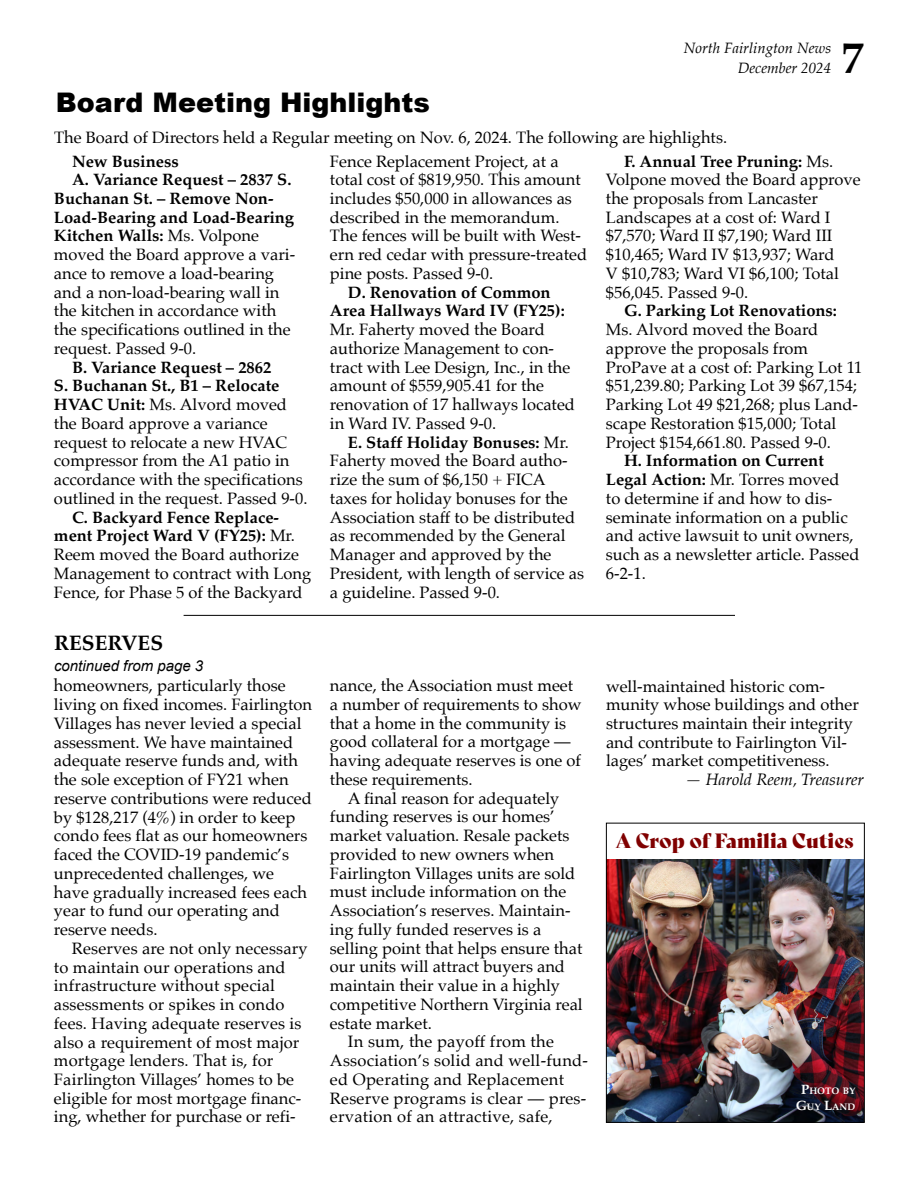
<style>
.page{position:relative;width:918px;height:1188px;background:#fff}
.page>*{position:absolute;margin:0;border:0;box-sizing:border-box;transform-origin:0 0}
.t1{font:700 45px "Palatino";color:#000}
.t2{font:900 27px "Arial";color:#000}
.t3{font:700 21px "Palatino";color:#000}
.t4{font:20.1px "Bely Display";color:#800000}
.t5{font:16.5px/18.8px "Palatino";color:#000}
.t6{font:700 16.5px/18.8px "Palatino";color:#000;text-align:center}
.t7{font:italic 16.5px "Palatino";color:#000}
.t8{font:italic 15px "Palatino";color:#000}
.t9{font:italic 15px "Arial";color:#000}
.t10{font:700 9.45px/16.5px "Palatino";color:#fff;text-align:center}
.s1{font-weight:700}
.s2{font-weight:400}
.s3{font-size:13.5px}
</style>
<div class="page">
<hr style="left:184px;top:615px;width:551px;height:1px;background:#000">
<img style="left:608px;top:859px;width:255px;height:262px">
<div style="left:606px;top:823px;width:259px;height:300px;border:1px solid #000"></div>
<p class="t8" style="left:684px;top:35px;width:149px">North Fairlington News</p>
<p class="t8" style="left:738px;top:55px;width:95px">December 2024</p>
<h1 class="t1" style="left:842px;top:19px;width:24px">7</h1>
<h2 class="t2" style="left:56px;top:83px;width:376px">Board Meeting Highlights</h2>
<p class="t5" style="left:330px;top:125px;width:399px;line-height:24px;text-indent:-276px">The Board of Directors held a Regular meeting on Nov. 6, 2024. The following are highlights.<br>Fence Replacement Project, at a</p>
<p class="t5" style="left:330px;top:170px;width:259px">total cost of $819,950. This amount includes $50,000 in allowances as described in the memorandum.<br>The fences will be built with West&shy;ern red cedar with pressure-treated pine posts. Passed 9-0.</p>
<p class="t6" style="left:330px;top:282px;width:236px">D. Renovation of Common<br>Area Hallways Ward IV (FY25):</p>
<p class="t5" style="left:330px;top:320px;width:246px">Mr. Faherty moved the Board authorize Management to con&shy;tract with Lee Design, Inc., in the amount of $559,905.41 for the renovation of 17 hallways located in Ward IV. Passed 9-0.</p>
<p class="t5" style="left:330px;top:433px;width:256px;text-indent:18px"><span class="s1">E. Staff Holiday Bonuses:</span> Mr.<br>Faherty moved the Board autho&shy;rize the sum of $6,150 + FICA taxes for holiday bonuses for the<br>Association staff to be distributed as recommended by the General<br>Manager and approved by the<br>President, with length of service as a guideline. Passed 9-0.</p>
<p class="t3" style="left:54px;top:625px;width:111px">RESERVES</p>
<p class="t9" style="left:54px;top:656px;width:151px">continued from page 3</p>
<p class="t5" style="left:606px;top:151px;width:256px;text-indent:18px"><span class="s1">F. Annual Tree Pruning:</span> Ms.<br>Volpone moved the Board approve the proposals from Lancaster<br>Landscapes at a cost of: Ward I $7,570; Ward II $7,190; Ward III $10,465; Ward IV $13,937; Ward<br>V $10,783; Ward VI $6,100; Total $56,045. Passed 9-0.</p>
<p class="t6" style="left:624px;top:301px;width:215px">G. Parking Lot Renovations:</p>
<p class="t5" style="left:606px;top:320px;width:258px">Ms. Alvord moved the Board approve the proposals from<br>ProPave at a cost of: Parking Lot 11 $51,239.80; Parking Lot 39 $67,154;<br>Parking Lot 49 $21,268; plus Land&shy;scape Restoration $15,000; Total<br>Project $154,661.80. Passed 9-0.</p>
<p class="t5" style="left:606px;top:451px;width:255px;text-indent:18px"><span class="s1">H. Information on Current<br>Legal Action:</span> Mr. Torres moved<br>to determine if and how to dis&shy;seminate information on a public and active lawsuit to unit owners, such as a newsletter article. Passed<br>6-2-1.</p>
<p class="t6" style="left:72px;top:151px;width:108px">New Business</p>
<p class="t6" style="left:72px;top:170px;width:221px">A. Variance Request – 2837 S.</p>
<p class="t6" style="left:54px;top:189px;width:221px">Buchanan St. – Remove Non-</p>
<p class="t6" style="left:54px;top:207px;width:242px">Load-Bearing and Load-Bearing</p>
<p class="t6" style="left:54px;top:226px;width:206px">Kitchen Walls: <span class="s2">Ms. Volpone</span></p>
<p class="t5" style="left:54px;top:245px;width:243px">moved the Board approve a vari-</p>
<p class="t5" style="left:54px;top:264px;width:222px">ance to remove a load-bearing</p>
<p class="t5" style="left:54px;top:283px;width:227px">and a non-load-bearing wall in</p>
<p class="t5" style="left:54px;top:301px;width:224px">the kitchen in accordance with</p>
<p class="t5" style="left:54px;top:320px;width:238px">the specifications outlined in the</p>
<p class="t5" style="left:54px;top:339px;width:144px">request. Passed 9-0.</p>
<p class="t5" style="left:54px;top:358px;width:255px;text-indent:18px"><span class="s1">B. Variance Request – 2862<br>S. Buchanan St., B1 – Relocate<br>HVAC Unit:</span> Ms. Alvord moved the Board approve a variance request to relocate a new HVAC compressor from the A1 patio in accordance with the specifications outlined in the request. Passed 9-0.</p>
<p class="t5" style="left:54px;top:508px;width:259px;text-indent:18px"><span class="s1">C. Backyard Fence Replace&shy;ment Project Ward V (FY25):</span> Mr.<br>Reem moved the Board authorize<br>Management to contract with Long<br>Fence, for Phase 5 of the Backyard</p>
<p class="t5" style="left:54px;top:676px;width:259px">homeowners, particularly those living on fixed incomes. Fairlington<br>Villages has never levied a special assessment. We have maintained adequate reserve funds and, with the sole exception of FY21 when reserve contributions were reduced by $128,217 (4%) in order to keep condo fees flat as our homeowners faced the COVID-19 pandemic’s unprecedented challenges, we have gradually increased fees each year to fund our operating and reserve needs.</p>
<p class="t5" style="left:54px;top:939px;width:255px;text-indent:18px">Reserves are not only necessary to maintain our operations and infrastructure without special assessments or spikes in condo fees. Having adequate reserves is also a requirement of most major mortgage lenders. That is, for<br>Fairlington Villages’ homes to be eligible for most mortgage financ&shy;ing, whether for purchase or refi-</p>
<p class="t5" style="left:330px;top:676px;width:253px">nance, the Association must meet a number of requirements to show that a home in the community is good collateral for a mortgage — having adequate reserves is one of these requirements.</p>
<p class="t5" style="left:348px;top:789px;width:213px">A final reason for adequately</p>
<p class="t5" style="left:330px;top:807px;width:226px">funding reserves is our homes’</p>
<p class="t5" style="left:330px;top:826px;width:241px">market valuation. Resale packets</p>
<p class="t5" style="left:330px;top:845px;width:226px">provided to new owners when</p>
<p class="t5" style="left:330px;top:864px;width:247px">Fairlington Villages units are sold</p>
<p class="t5" style="left:330px;top:882px;width:238px">must include information on the</p>
<p class="t5" style="left:330px;top:901px;width:242px">Association’s reserves. Maintain-</p>
<p class="t5" style="left:330px;top:920px;width:213px">ing fully funded reserves is a</p>
<p class="t5" style="left:330px;top:939px;width:254px">selling point that helps ensure that</p>
<p class="t5" style="left:330px;top:957px;width:237px">our units will attract buyers and</p>
<p class="t5" style="left:330px;top:976px;width:232px">maintain their value in a highly</p>
<p class="t5" style="left:330px;top:995px;width:254px">competitive Northern Virginia real</p>
<p class="t5" style="left:330px;top:1014px;width:103px">estate market.</p>
<p class="t5" style="left:348px;top:1032px;width:207px">In sum, the payoff from the</p>
<p class="t5" style="left:330px;top:1051px;width:260px">Association’s solid and well-fund-</p>
<p class="t5" style="left:330px;top:1070px;width:236px">ed Operating and Replacement</p>
<p class="t5" style="left:330px;top:1089px;width:258px">Reserve programs is clear — pres-</p>
<p class="t5" style="left:330px;top:1107px;width:224px">ervation of an attractive, safe,</p>
<p class="t5" style="left:606px;top:676px;width:254px">well-maintained historic com&shy;munity whose buildings and other structures maintain their integrity and contribute to Fairlington Vil&shy;lages’ market competitiveness.</p>
<p class="t7" style="left:685px;top:766px;width:180px">— Harold Reem, Treasurer</p>
<p class="t4" style="left:616px;top:825px;width:239px">A Crop of Familia Cuties</p>
<p class="t10" style="left:796px;top:1082px;width:61px"><span class="s3">P</span>HOTO BY<br><span class="s3">G</span>UY <span class="s3">L</span>AND</p>
</div>
